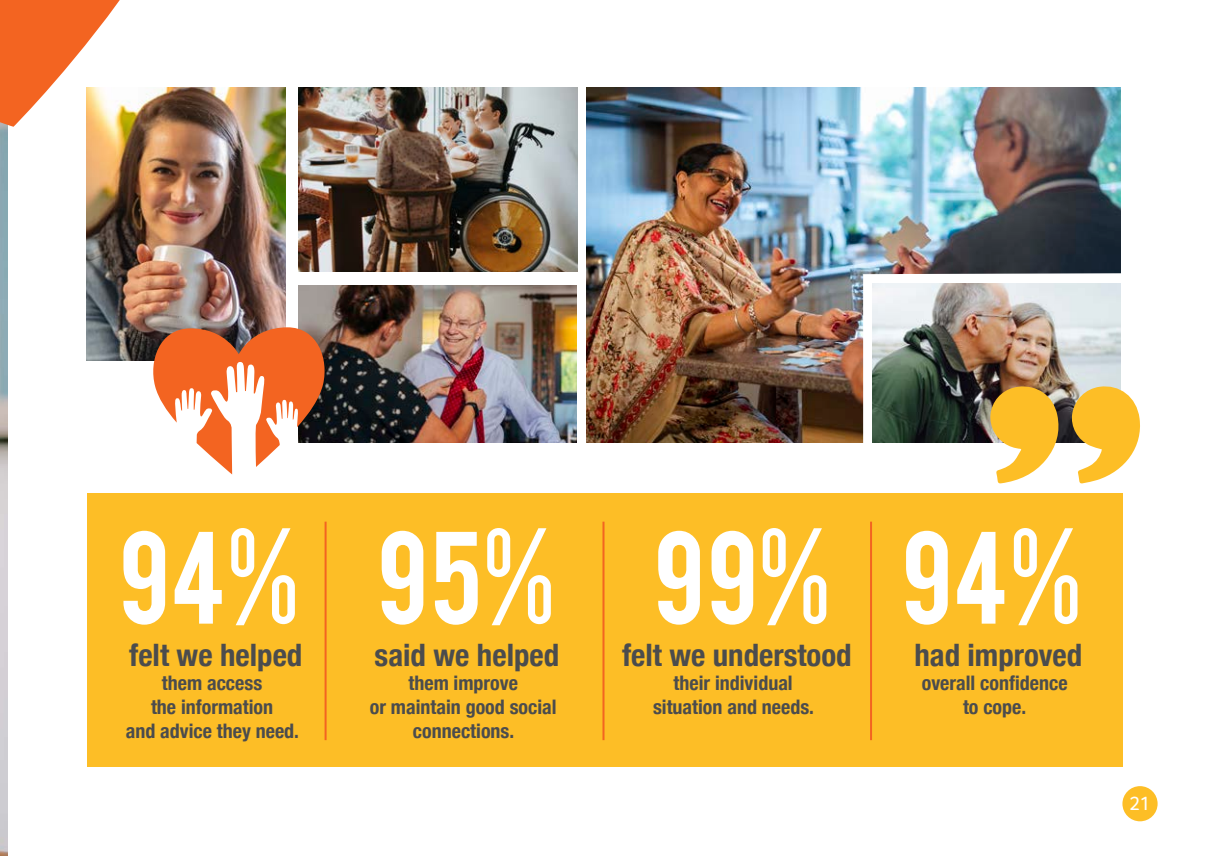
<style>
.page{position:relative;width:1207px;height:856px;background:#fff}
.page>*{position:absolute;margin:0;border:0;box-sizing:border-box;transform-origin:0 0}
.t1{font:103px "Bebas";letter-spacing:.01em;color:#fff}
.t2{font:700 condensed 30.8px "Helvetica Neue";color:#4b4c4d}
.t3{font:700 condensed 20px/24px "Helvetica Neue";color:#4b4c4d;text-align:center}
.t4{font:20px "Foco";color:#fff}
</style>
<div class="page">
<img style="left:586px;top:87px;width:534px;height:355px">
<svg style="left:863px;top:273px;width:258px;height:170px"></svg>
<div style="left:87px;top:493px;width:1035px;height:273px;background:#fdbe26"></div>
<img style="left:0;top:127px;width:8px;height:728px">
<div style="left:1122px;top:785px;width:35px;height:35px;background:#fdbe26;border-radius:50%"></div>
<img style="left:298px;top:285px;width:278px;height:157px">
<img style="left:87px;top:87px;width:198px;height:273px">
<hr style="left:324px;top:521px;width:2px;height:218px;background:#f36421">
<hr style="left:602px;top:521px;width:2px;height:218px;background:#f36421">
<hr style="left:870px;top:521px;width:2px;height:218px;background:#f36421">
<img style="left:298px;top:87px;width:279px;height:184px">
<svg style="left:148px;top:327px;width:181px;height:147px"></svg>
<img style="left:872px;top:283px;width:248px;height:159px">
<svg style="left:1070px;top:384px;width:70px;height:99px"></svg>
<svg style="left:988px;top:384px;width:72px;height:99px"></svg>
<svg style="left:0;top:0;width:281px;height:127px"></svg>
<p class="t1" style="left:119px;top:502px;width:182px">94%</p>
<p class="t2" style="left:129px;top:628px;width:175px">felt we helped</p>
<p class="t3" style="left:126px;top:668px;width:175px">them access<br>the information<br>and advice they need.</p>
<p class="t1" style="left:377px;top:502px;width:180px">95%</p>
<p class="t2" style="left:375px;top:628px;width:186px">said we helped</p>
<p class="t3" style="left:370px;top:668px;width:188px">them improve<br>or maintain good social connections.</p>
<p class="t1" style="left:653px;top:502px;width:179px">99%</p>
<p class="t2" style="left:622px;top:628px;width:231px">felt we understood</p>
<p class="t3" style="left:653px;top:668px;width:162px">their individual situation and needs.</p>
<p class="t1" style="left:901px;top:502px;width:182px">94%</p>
<p class="t2" style="left:914px;top:628px;width:169px">had improved</p>
<p class="t3" style="left:921px;top:668px;width:147px">overall confidence to cope.</p>
<p class="t4" style="left:1129px;top:790px;width:22px">21</p>
</div>
